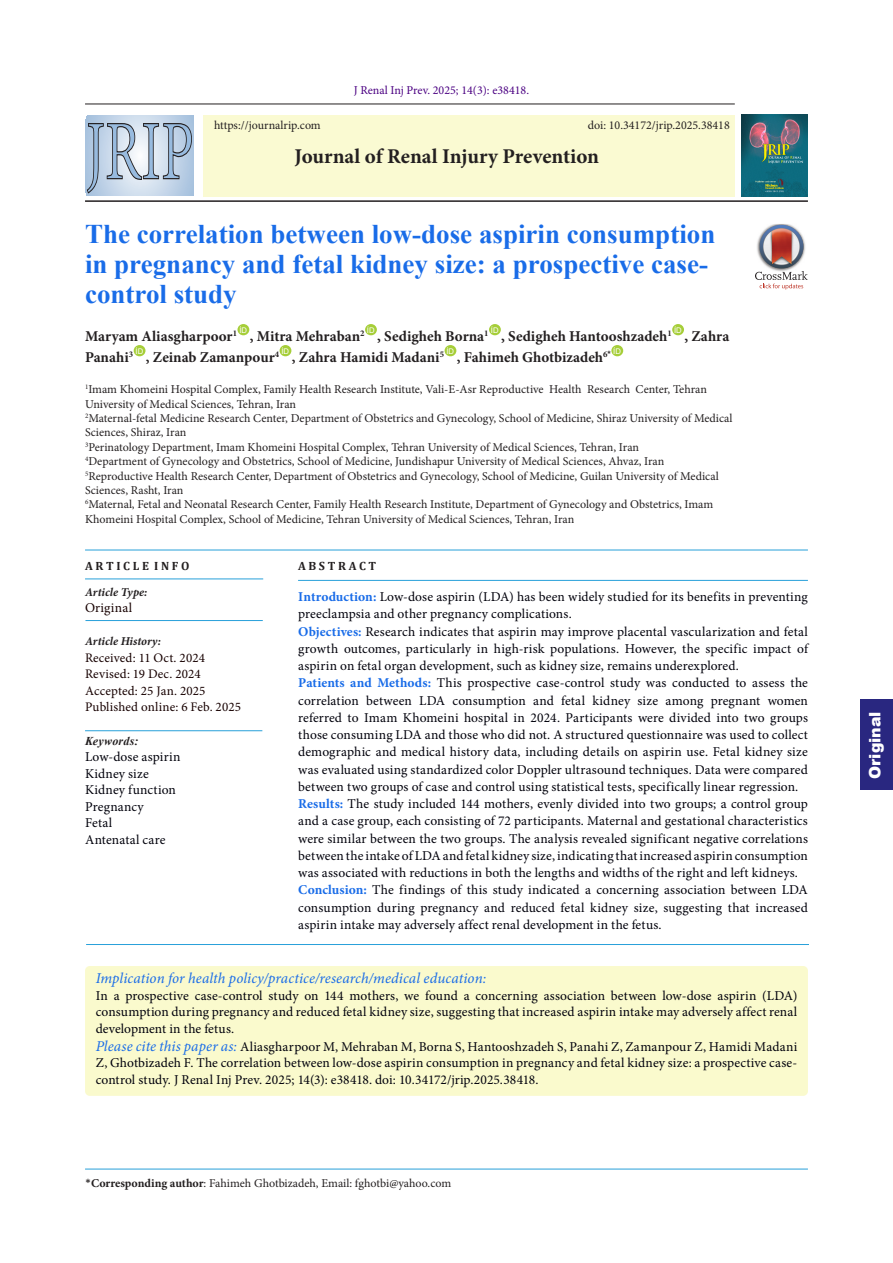
<style>
.page{position:relative;width:893px;height:1263px;background:#fff}
.page>*{position:absolute;margin:0;border:0;box-sizing:border-box;transform-origin:0 0}
.t1{font:700 27px/30px "Times New Roman";color:#196ce8}
.t2{font:700 21px "Minion Pro";letter-spacing:-.005em;color:#231f20}
.t3{font:900 15.75px "Arial";color:#fff}
.t4{font:700 15px "Minion Pro";color:#231f20}
.abstract{font:italic 15px "Minion Pro";letter-spacing:.005em;color:#196ce8}
.abstract-2{font:13.5px/17.2px "Minion Pro";letter-spacing:.005em;color:#00000b;text-align:justify}
.t5{font:13.5px "Minion Pro";letter-spacing:.025em;color:#170000}
.t6{font:13.05px "Minion Pro";letter-spacing:.01em;color:#170000}
.t7{font:12px/14.4px "Minion Pro";color:#231f20}
.t8{font:12px "Minion Pro";color:#4b0082}
.t9{font:italic 700 12px "Minion Pro";color:#231f20}
.t10{font:700 12px "Cambria";color:#231f20}
.abstract-3{font:italic 700 12px "Times New Roman";letter-spacing:.015em;color:#231f20}
.t11{font:7.8px "Arial";color:#fff}
.s1{font-weight:700;color:#196ce8}
.s2{font-style:italic;font-size:15px;color:#196ce8}
.s3{font-family:"Calibri"}
.s4{font-weight:700}
</style>
<div class="page">
<hr style="left:85px;top:104px;width:650px;height:1px;background:#231f20">
<hr style="left:85px;top:200px;width:723px;height:2px;background:#231f20">
<div style="left:203px;top:115px;width:532px;height:81px;background:#fafad2"></div>
<img style="left:741px;top:115px;width:66px;height:82px">
<div style="left:237px;top:324px;width:12px;height:11px;background:#a6ce39;border-radius:50%"></div>
<div style="left:365px;top:324px;width:12px;height:11px;background:#a6ce39;border-radius:50%"></div>
<div style="left:489px;top:324px;width:12px;height:11px;background:#a6ce39;border-radius:50%"></div>
<div style="left:672px;top:324px;width:12px;height:11px;background:#a6ce39;border-radius:50%"></div>
<div style="left:134px;top:345px;width:11px;height:11px;background:#a6ce39;border-radius:50%"></div>
<div style="left:280px;top:345px;width:11px;height:11px;background:#a6ce39;border-radius:50%"></div>
<div style="left:445px;top:345px;width:11px;height:11px;background:#a6ce39;border-radius:50%"></div>
<div style="left:611px;top:345px;width:12px;height:11px;background:#a6ce39;border-radius:50%"></div>
<hr style="left:85px;top:1169px;width:723px;height:1px;background:#28a0da">
<svg style="left:86px;top:116px;width:107px;height:79px"></svg>
<svg style="left:87px;top:123px;width:105px;height:71px;background:#b0c0d3"></svg>
<div style="left:85px;top:966px;width:723px;height:130px;background:#fafacd;border-radius:5px"></div>
<img style="left:772px;top:224px;width:18px;height:1px">
<svg style="left:755px;top:225px;width:53px;height:65px"></svg>
<hr style="left:298px;top:580px;width:510px;height:1px;background:#28a0da">
<hr style="left:85px;top:550px;width:723px;height:1px;background:#28a0da">
<hr style="left:86px;top:944px;width:723px;height:1px;background:#28a0da">
<hr style="left:85px;top:578px;width:178px;height:1px;background:#28a0da">
<hr style="left:85px;top:620px;width:178px;height:1px;background:#28a0da">
<hr style="left:85px;top:730px;width:177px;height:1px;background:#28a0da">
<div style="left:861px;top:699px;width:32px;height:91px;background:#292780"></div>
<p class="t8" style="left:354px;top:82px;width:177px">J Renal Inj Prev. 2025; 14(3): e38418.</p>
<p class="t7" style="left:214px;top:118px;width:108px">https://journalrip.com</p>
<p class="t7" style="left:588px;top:118px;width:143px">doi: 10.34172/jrip.2025.38418</p>
<p class="t2" style="left:295px;top:142px;width:306px">Journal of Renal Injury Prevention</p>
<p class="t1" style="left:85px;top:218px;width:632px">The correlation between low-dose aspirin consumption in pregnancy and fetal kidney size: a prospective case&shy;control study</p>
<p class="t4" style="left:85px;top:325px;width:153px">Maryam Aliasgharpoor<sup>1</sup></p>
<p class="t11" style="left:239px;top:325px;width:9px">ID</p>
<p class="t11" style="left:367px;top:325px;width:9px">ID</p>
<p class="t11" style="left:491px;top:325px;width:9px">ID</p>
<p class="t11" style="left:674px;top:325px;width:9px">ID</p>
<p class="t4" style="left:250px;top:325px;width:116px">, Mitra Mehraban<sup>2</sup></p>
<p class="t4" style="left:377px;top:325px;width:113px">, Sedigheh Borna<sup>1</sup></p>
<p class="t4" style="left:501px;top:325px;width:172px">, Sedigheh Hantooshzadeh<sup>1</sup></p>
<p class="t4" style="left:684px;top:325px;width:47px">, Zahra</p>
<p class="t11" style="left:446px;top:346px;width:9px">ID</p>
<p class="t4" style="left:457px;top:346px;width:156px">, Fahimeh Ghotbizadeh<sup>6</sup><sup>*</sup></p>
<p class="t11" style="left:613px;top:346px;width:9px">ID</p>
<p class="t7" style="left:85px;top:382px;width:623px"><sup>1</sup>Imam Khomeini Hospital Complex, Family Health Research Institute, Vali-E-Asr Reproductive Health Research Center, Tehran<br>University of Medical Sciences, Tehran, Iran</p>
<p class="t7" style="left:85px;top:411px;width:649px"><sup>2</sup>Maternal-fetal Medicine Research Center, Department of Obstetrics and Gynecology, School of Medicine, Shiraz University of Medical<br>Sciences, Shiraz, Iran</p>
<p class="t7" style="left:85px;top:440px;width:555px"><sup>3</sup>Perinatology Department, Imam Khomeini Hospital Complex, Tehran University of Medical Sciences, Tehran, Iran</p>
<p class="t7" style="left:85px;top:454px;width:581px"><sup>4</sup>Department of Gynecology and Obstetrics, School of Medicine, Jundishapur University of Medical Sciences, Ahvaz, Iran</p>
<p class="t7" style="left:85px;top:469px;width:635px"><sup>5</sup>Reproductive Health Research Center, Department of Obstetrics and Gynecology, School of Medicine, Guilan University of Medical<br>Sciences, Rasht, Iran</p>
<p class="t7" style="left:85px;top:497px;width:630px"><sup>6</sup>Maternal, Fetal and Neonatal Research Center, Family Health Research Institute, Department of Gynecology and Obstetrics, Imam<br>Khomeini Hospital Complex, School of Medicine, Tehran University of Medical Sciences, Tehran, Iran</p>
<p class="t11" style="left:136px;top:346px;width:9px">ID</p>
<p class="t11" style="left:281px;top:346px;width:9px">ID</p>
<p class="t4" style="left:85px;top:346px;width:50px">Panahi<sup>3</sup></p>
<p class="t4" style="left:146px;top:346px;width:135px">, Zeinab Zamanpour<sup>4</sup></p>
<p class="t4" style="left:292px;top:346px;width:154px">, Zahra Hamidi Madani<sup>5</sup></p>
<p class="t10" style="left:85px;top:557px;width:106px">A R T I C L E I N F O</p>
<p class="t9" style="left:85px;top:583px;width:64px">Article Type:</p>
<p class="t5" style="left:85px;top:599px;width:49px">Original</p>
<p class="t9" style="left:85px;top:633px;width:78px">Article History:</p>
<p class="t6" style="left:85px;top:649px;width:122px">Received: 11 Oct. 2024</p>
<p class="t6" style="left:85px;top:665px;width:117px">Revised: 19 Dec. 2024</p>
<p class="t6" style="left:85px;top:682px;width:122px">Accepted: 25 Jan. 2025</p>
<p class="t6" style="left:85px;top:698px;width:157px">Published online: 6 Feb. 2025</p>
<p class="abstract-3" style="left:85px;top:732px;width:55px">Keywords:</p>
<p class="abstract-2" style="left:85px;top:748px;width:97px">Low-dose aspirin</p>
<p class="abstract-2" style="left:85px;top:765px;width:65px">Kidney size</p>
<p class="abstract-2" style="left:85px;top:781px;width:92px">Kidney function</p>
<p class="abstract-2" style="left:85px;top:798px;width:60px">Pregnancy</p>
<p class="abstract-2" style="left:85px;top:814px;width:29px">Fetal</p>
<p class="abstract-2" style="left:85px;top:831px;width:82px">Antenatal care</p>
<p class="t10" style="left:298px;top:558px;width:80px">A B S T R A C T</p>
<p class="abstract-2" style="left:298px;top:588px;width:511px"><span class="s1">Introduction:</span> Low-dose aspirin (LDA) has been widely studied for its benefits in preventing preeclampsia and other pregnancy complications.</p>
<p class="abstract-2" style="left:298px;top:623px;width:511px"><span class="s1">Objectives:</span> Research indicates that aspirin may improve placental vascularization and fetal growth outcomes, particularly in high-risk populations. However, the specific impact of aspirin on fetal organ development, such as kidney size, remains underexplored.</p>
<p class="abstract-2" style="left:298px;top:674px;width:511px"><span class="s1">Patients and Methods:</span> This prospective case-control study was conducted to assess the correlation between LDA consumption and fetal kidney size among pregnant women referred to Imam Khomeini hospital in 2024. Participants were divided into two groups those consuming LDA and those who did not. A structured questionnaire was used to collect demographic and medical history data, including details on aspirin use. Fetal kidney size was evaluated using standardized color Doppler ultrasound techniques. Data were compared between two groups of case and control using statistical tests, specifically linear regression.</p>
<p class="abstract-2" style="left:298px;top:795px;width:511px"><span class="s1">Results:</span> The study included 144 mothers, evenly divided into two groups; a control group and a case group, each consisting of 72 participants. Maternal and gestational characteristics were similar between the two groups. The analysis revealed significant negative correlations between the intake of LDA and fetal kidney size, indicating that increased aspirin consumption was associated with reductions in both the lengths and widths of the right and left kidneys.</p>
<p class="abstract-2" style="left:298px;top:881px;width:511px"><span class="s1">Conclusion:</span> The findings of this study indicated a concerning association between LDA consumption during pregnancy and reduced fetal kidney size, suggesting that increased aspirin intake may adversely affect renal development in the fetus.</p>
<p class="abstract" style="left:96px;top:968px;width:392px">Implication for health policy/practice/research/medical education:</p>
<p class="abstract-2" style="left:96px;top:987px;width:703px;line-height:16.5px">In a prospective case-control study on 144 mothers, we found a concerning association between low-dose aspirin (LDA) consumption during pregnancy and reduced fetal kidney size, suggesting that increased aspirin intake may adversely affect renal development in the fetus.</p>
<p class="abstract-2" style="left:96px;top:1038px;width:703px;line-height:16.5px"><span class="s2">Please cite this paper as:</span> Aliasgharpoor M, Mehraban M, Borna S, Hantooshzadeh S, Panahi Z, Zamanpour Z, Hamidi Madani Z, Ghotbizadeh F. The correlation between low-dose aspirin consumption in pregnancy and fetal kidney size: a prospective case&shy;control study. J Renal Inj Prev. 2025; 14(3): e38418. doi: 10.34172/jrip.2025.38418.</p>
<p class="t7" style="left:85px;top:1176px;width:368px"><span class="s3">*</span><span class="s4">Corresponding author</span>: Fahimeh Ghotbizadeh, Email: fghotbi@yahoo.com</p>
<p class="t3" style="left:863px;top:779px;width:69px;rotate:-90deg">Original</p>
</div>
